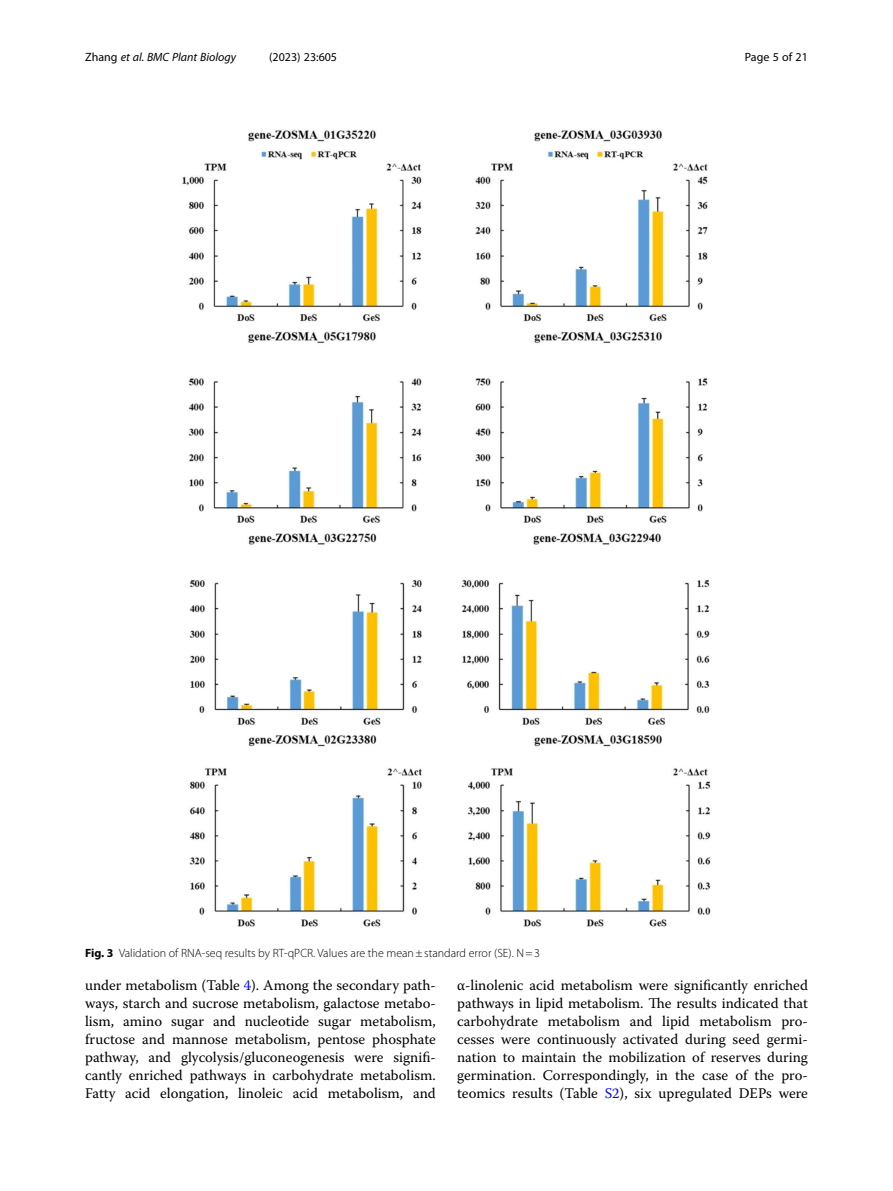
<style>
.page{position:relative;width:893px;height:1191px;background:#fff}
.page>*{position:absolute;margin:0;border:0;box-sizing:border-box;transform-origin:0 0}
.Body_Text_Indent{font:14.7px/18px "Warnock Pro";color:#000;text-align:justify}
.Figure_Caption{font:300 12px "Myriad Pro";color:#000}
.t1{font:italic 12px "Myriad Pro";color:#000}
.t2{font:12px "Myriad Pro";color:#000}
.s1{font-style:normal}
.s2{font-weight:700}
.s3{color:#00f}
</style>
<div class="page">
<img style="left:182px;top:130px;width:529px;height:797px">
<p class="t1" style="left:85px;top:50px;width:152px"><span class="s1">Zhang</span> et al. BMC Plant Biology</p>
<p class="t2" style="left:269px;top:50px;width:70px">(2023) 23:605</p>
<p class="t2" style="left:745px;top:50px;width:65px">Page 5 of 21</p>
<p class="Figure_Caption" style="left:85px;top:946px;width:457px"><span class="s2">Fig. 3</span> Validation of RNA-seq results by RT-qPCR. Values are the mean±standard error (SE). N=3</p>
<p class="Body_Text_Indent" style="left:85px;top:976px;width:352px">under metabolism (Table <span class="s3">4</span>). Among the secondary path&shy;ways, starch and sucrose metabolism, galactose metabo&shy;lism, amino sugar and nucleotide sugar metabolism, fructose and mannose metabolism, pentose phosphate pathway, and glycolysis/gluconeogenesis were signifi&shy;cantly enriched pathways in carbohydrate metabolism.<br>Fatty acid elongation, linoleic acid metabolism, and</p>
<p class="Body_Text_Indent" style="left:457px;top:976px;width:352px">α-linolenic acid metabolism were significantly enriched pathways in lipid metabolism. The results indicated that carbohydrate metabolism and lipid metabolism pro&shy;cesses were continuously activated during seed germi&shy;nation to maintain the mobilization of reserves during germination. Correspondingly, in the case of the pro&shy;teomics results (Table <span class="s3">S2</span>), six upregulated DEPs were</p>
</div>
